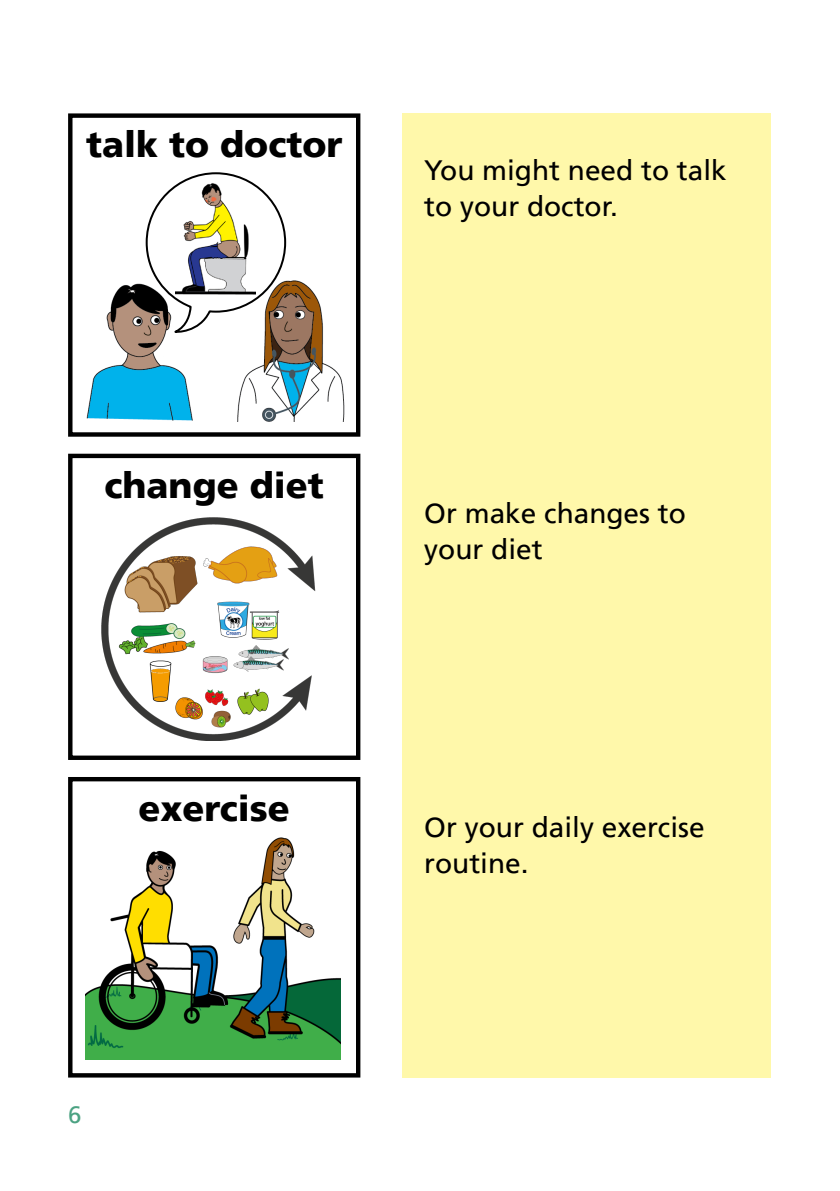
<style>
.page{position:relative;width:840px;height:1191px;background:#fff}
.page>*{position:absolute;margin:0;border:0;box-sizing:border-box;transform-origin:0 0}
.t1{font:900 36px "Frutiger LT";color:#000}
.t2{font:28px/36px "Frutiger LT";color:#000}
.t3{font:24px "Frutiger LT";color:#4ba282}
</style>
<div class="page">
<div style="left:401px;top:113px;width:369px;height:964px;background:#fff8aa"></div>
<div style="left:68px;top:113px;width:292px;height:324px;border:4px solid #000"></div>
<div style="left:68px;top:777px;width:292px;height:300px;border:4px solid #000"></div>
<div style="left:68px;top:454px;width:292px;height:306px;border:4px solid #000"></div>
<img style="left:86px;top:280px;width:259px;height:142px">
<svg style="left:145px;top:172px;width:142px;height:161px"></svg>
<img style="left:101px;top:517px;width:215px;height:224px">
<img style="left:85px;top:837px;width:255px;height:222px">
<p class="t1" style="left:86px;top:123px;width:258px">talk to doctor</p>
<p class="t2" style="left:424px;top:152px;width:304px">You might need to talk to your doctor.</p>
<p class="t1" style="left:104px;top:463px;width:221px">change diet</p>
<p class="t1" style="left:138px;top:786px;width:153px">exercise</p>
<p class="t3" style="left:68px;top:1101px;width:15px">6</p>
<p class="t2" style="left:424px;top:496px;width:263px">Or make changes to your diet</p>
<p class="t2" style="left:424px;top:809px;width:282px">Or your daily exercise routine.</p>
</div>
